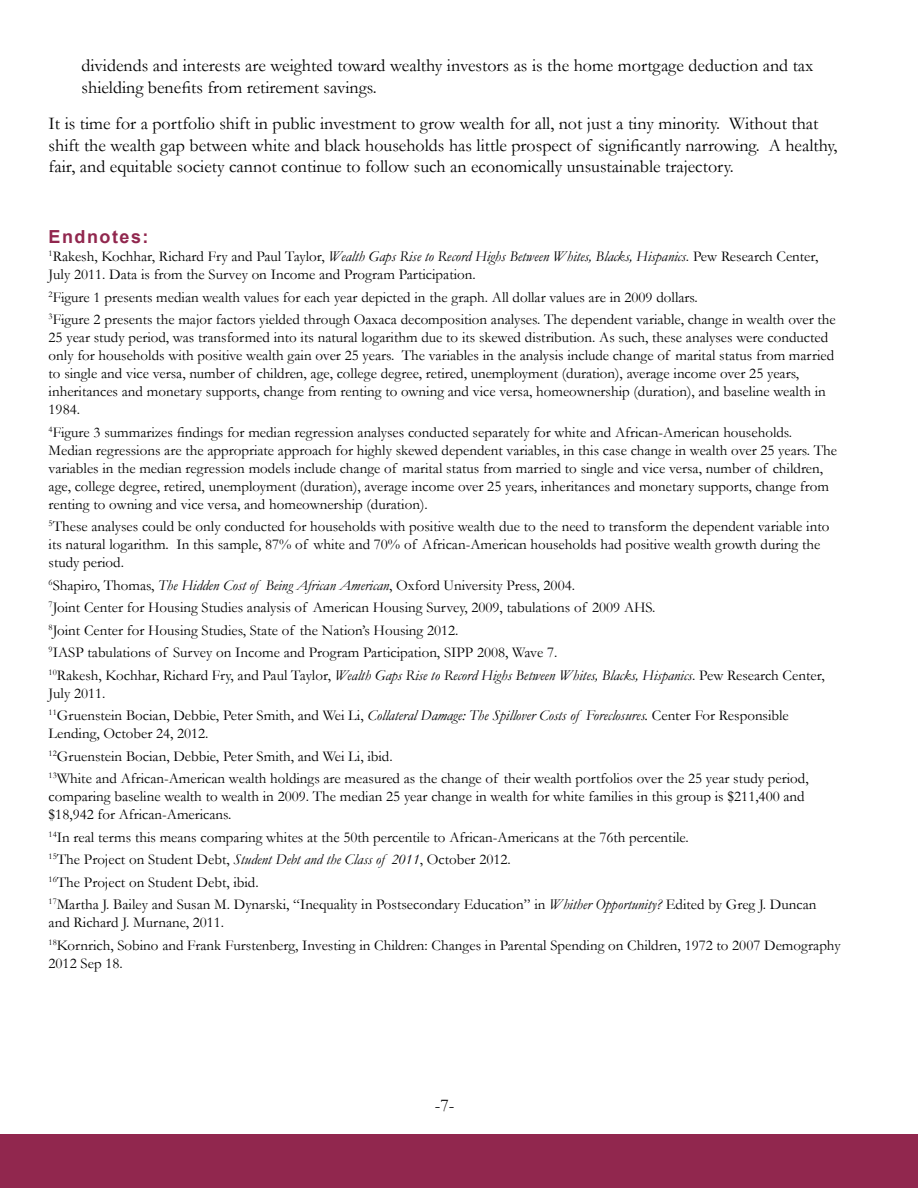
<style>
.page{position:relative;width:918px;height:1188px;background:#fff}
.page>*{position:absolute;margin:0;border:0;box-sizing:border-box;transform-origin:0 0}
.t1{font:18px/21.6px "Garamond";color:#000}
.t2{font:700 18px "Arial";letter-spacing:.085em;color:#91274e}
.t3{font:15px/18px "Garamond";color:#000}
.s1{font-style:italic}
</style>
<div class="page">
<div style="left:0;top:1135px;width:918px;height:53px;background:#91274e"></div>
<p class="t1" style="left:82px;top:54px;width:733px">dividends and interests are weighted toward wealthy investors as is the home mortgage deduction and tax shielding benefits from retirement savings.</p>
<p class="t1" style="left:49px;top:112px;width:790px">It is time for a portfolio shift in public investment to grow wealth for all, not just a tiny minority. Without that shift the wealth gap between white and black households has little prospect of significantly narrowing. A healthy, fair, and equitable society cannot continue to follow such an economically unsustainable trajectory.</p>
<p class="t2" style="left:49px;top:225px;width:101px">Endnotes:</p>
<p class="t3" style="left:49px;top:247px;width:771px"><sup>1</sup>Rakesh, Kochhar, Richard Fry and Paul Taylor, <span class="s1">Wealth Gaps Rise to Record Highs Between Whites, Blacks, Hispanics</span>. Pew Research Center,<br>July 2011. Data is from the Survey on Income and Program Participation.</p>
<p class="t3" style="left:49px;top:285px;width:789px;line-height:22.5px"><sup>2</sup>Figure 1 presents median wealth values for each year depicted in the graph. All dollar values are in 2009 dollars.<br><sup>3</sup>Figure 2 presents the major factors yielded through Oaxaca decomposition analyses. The dependent variable, change in wealth over the</p>
<p class="t3" style="left:49px;top:328px;width:787px">25 year study period, was transformed into its natural logarithm due to its skewed distribution. As such, these analyses were conducted only for households with positive wealth gain over 25 years. The variables in the analysis include change of marital status from married to single and vice versa, number of children, age, college degree, retired, unemployment (duration), average income over 25 years, inheritances and monetary supports, change from renting to owning and vice versa, homeownership (duration), and baseline wealth in 1984.</p>
<p class="t3" style="left:49px;top:422px;width:790px"><sup>4</sup>Figure 3 summarizes findings for median regression analyses conducted separately for white and African-American households.<br>Median regressions are the appropriate approach for highly skewed dependent variables, in this case change in wealth over 25 years. The variables in the median regression models include change of marital status from married to single and vice versa, number of children, age, college degree, retired, unemployment (duration), average income over 25 years, inheritances and monetary supports, change from renting to owning and vice versa, and homeownership (duration).</p>
<p class="t3" style="left:49px;top:517px;width:782px"><sup>5</sup>These analyses could be only conducted for households with positive wealth due to the need to transform the dependent variable into its natural logarithm. In this sample, 87% of white and 70% of African-American households had positive wealth growth during the study period.</p>
<p class="t3" style="left:49px;top:573px;width:778px;line-height:22.5px"><sup>6</sup>Shapiro, Thomas, <span class="s1">The Hidden Cost of Being African American</span>, Oxford University Press, 2004.<br><sup>7</sup>Joint Center for Housing Studies analysis of American Housing Survey, 2009, tabulations of 2009 AHS.<br><sup>8</sup>Joint Center for Housing Studies, State of the Nation’s Housing 2012.<br><sup>9</sup>IASP tabulations of Survey on Income and Program Participation, SIPP 2008, Wave 7.<br><sup>10</sup>Rakesh, Kochhar, Richard Fry, and Paul Taylor, <span class="s1">Wealth Gaps Rise to Record Highs Between Whites, Blacks, Hispanics</span>. Pew Research Center,</p>
<p class="t3" style="left:49px;top:681px;width:742px;line-height:22.5px">July 2011.<br><sup>11</sup>Gruenstein Bocian, Debbie, Peter Smith, and Wei Li, <span class="s1">Collateral Damage: The Spillover Costs of Foreclosures.</span> Center For Responsible</p>
<p class="t3" style="left:49px;top:722px;width:762px;line-height:22.5px">Lending, October 24, 2012.<br><sup>12</sup>Gruenstein Bocian, Debbie, Peter Smith, and Wei Li, ibid.<br><sup>13</sup>White and African-American wealth holdings are measured as the change of their wealth portfolios over the 25 year study period,</p>
<p class="t3" style="left:49px;top:787px;width:758px">comparing baseline wealth to wealth in 2009. The median 25 year change in wealth for white families in this group is $211,400 and $18,942 for African-Americans.</p>
<p class="t3" style="left:49px;top:825px;width:769px;line-height:22.5px"><sup>14</sup>In real terms this means comparing whites at the 50th percentile to African-Americans at the 76th percentile.<br><sup>15</sup>The Project on Student Debt, <span class="s1">Student Debt and the Class of 2011</span>, October 2012.<br><sup>16</sup>The Project on Student Debt, ibid.<br><sup>17</sup>Martha J. Bailey and Susan M. Dynarski, “Inequality in Postsecondary Education” in <span class="s1">Whither Opportunity?</span> Edited by Greg J. Duncan</p>
<p class="t3" style="left:49px;top:911px;width:794px;line-height:22.5px">and Richard J. Murnane, 2011.<br><sup>18</sup>Kornrich, Sobino and Frank Furstenberg, Investing in Children: Changes in Parental Spending on Children, 1972 to 2007 Demography</p>
<p class="t3" style="left:49px;top:953px;width:76px">2012 Sep 18.</p>
<p class="t1" style="left:435px;top:1094px;width:21px">-7-</p>
</div>
